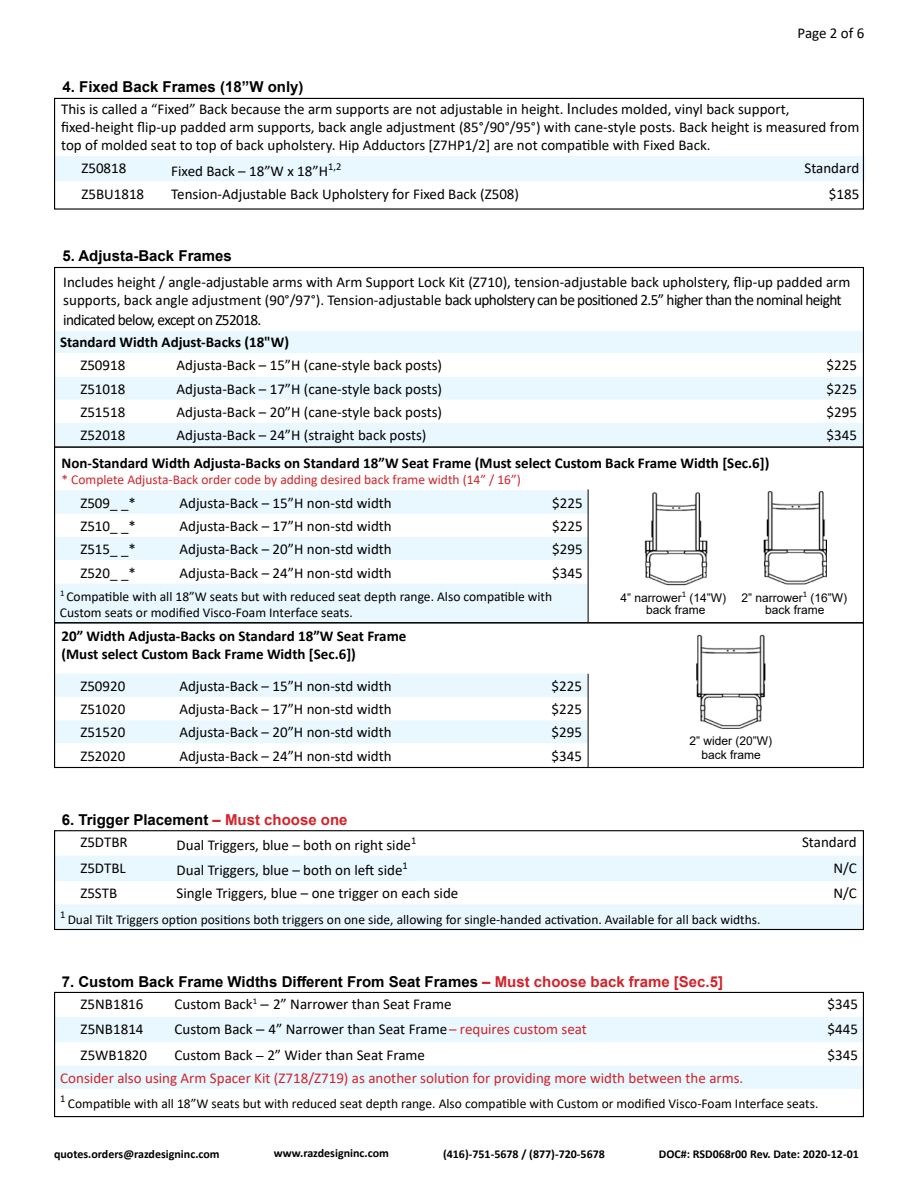
<style>
.page{position:relative;width:918px;height:1188px;background:#fff}
.page>*{position:absolute;margin:0;border:0;box-sizing:border-box;transform-origin:0 0}
.t1{font:15.75px/19.5px "Calibri";letter-spacing:-.04em;color:#000}
.t2{font:15px/18px "Calibri";color:#000}
.t3{font:700 15px/18px "Calibri";color:#000}
.t4{font:700 15px "Arial";color:#000}
.t5{font:15px "Calibri";color:#d2232a}
.t6{font:13.5px/16.2px "Calibri";color:#000}
.t7{font:13.5px "Calibri";color:#d2232a}
.t8{font:700 12px "Calibri";color:#000}
.t9{font:12px "Arial";color:#000}
.s1{font-family:"Arial"}
.s2{font-size:15px}
.s3{color:#d2232a}
.s4{font-family:"Arial";font-size:13.5px}
</style>
<div class="page">
<div style="left:56px;top:490px;width:532px;height:131px;background:#e9f7fe"></div>
<svg style="left:56px;top:514px;width:532px;height:70px"></svg>
<svg style="left:56px;top:674px;width:532px;height:92px"></svg>
<div style="left:56px;top:330px;width:806px;height:116px;background:#e9f7fe"></div>
<svg style="left:56px;top:353px;width:806px;height:70px"></svg>
<img style="left:644px;top:492px;width:64px;height:94px">
<img style="left:763px;top:490px;width:64px;height:95px">
<img style="left:696px;top:634px;width:70px;height:94px">
<div style="left:57px;top:270px;width:810px;height:61px;background:#fff"></div>
<div style="left:56px;top:156px;width:809px;height:25px;background:#e9f7fe"></div>
<svg style="left:54px;top:991px;width:810px;height:1px"></svg>
<div style="left:56px;top:1017px;width:806px;height:72px;background:#e9f7fe"></div>
<svg style="left:56px;top:1042px;width:806px;height:24px"></svg>
<svg style="left:56px;top:856px;width:806px;height:72px;fill:#e9f7fe"></svg>
<div style="left:54px;top:622px;width:810px;height:146px;border:1px solid #000"></div>
<hr style="left:54px;top:446px;width:810px;height:2px;background:#000">
<hr style="left:588px;top:489px;width:1px;height:133px;background:#000">
<hr style="left:588px;top:674px;width:1px;height:94px;background:#000">
<div style="left:54px;top:98px;width:810px;height:112px;border:1px solid #000"></div>
<div style="left:54px;top:992px;width:810px;height:125px;border:1px solid #000"></div>
<div style="left:54px;top:830px;width:810px;height:100px;border:1px solid #000"></div>
<p class="t4" style="left:63px;top:76px;width:242px">4. Fixed Back Frames (18”W only)</p>
<p class="t2" style="left:798px;top:24px;width:68px">Page 2 of 6</p>
<p class="t2" style="left:61px;top:100px;width:800px">This is called a “Fixed” Back because the arm supports are not adjustable in height. <span class="s1">I</span>ncludes molded, vinyl back support, fixed-height flip-up padded arm supports, back angle adjustment (85°/90°/95°) with cane-style posts. Back height is measured from top of molded seat to top of back upholstery. Hip Adductors [Z7HP1/2] are not compatible with Fixed Back.</p>
<p class="t2" style="left:81px;top:159px;width:47px">Z50818</p>
<p class="t2" style="left:171px;top:161px;width:172px">Fixed Back – 18”W x 18”H<sup>1,2</sup></p>
<p class="t2" style="left:805px;top:159px;width:56px">Standard</p>
<p class="t2" style="left:81px;top:184px;width:64px">Z5BU1818</p>
<p class="t2" style="left:171px;top:184px;width:349px">Tension-Adjustable Back Upholstery for Fixed Back (Z508)</p>
<p class="t2" style="left:829px;top:184px;width:32px">$185</p>
<p class="t4" style="left:62px;top:245px;width:171px">5. Adjusta-Back Frames</p>
<p class="t2" style="left:63px;top:273px;width:789px">Includes height / angle-adjustable arms with Arm Support Lock Kit (Z710), tension-adjustable back upholstery, flip-up padded arm</p>
<p class="t1" style="left:63px;top:290px;width:780px"><span class="s2">supports, back angle adjustment (90°/97°). Tension-adjustable</span> back upholstery can be positioned 2.5” higher than the nominal height indicated below, except on Z52018.</p>
<p class="t3" style="left:60px;top:333px;width:231px">Standard Width Adjust-Backs (18"W)</p>
<p class="t2" style="left:80px;top:356px;width:47px">Z50918</p>
<p class="t2" style="left:177px;top:356px;width:267px">Adjusta-Back – 15”H (cane-style back posts)</p>
<p class="t2" style="left:827px;top:356px;width:32px">$225</p>
<p class="t2" style="left:80px;top:379px;width:47px">Z51018</p>
<p class="t2" style="left:177px;top:379px;width:267px">Adjusta-Back – 17”H (cane-style back posts)</p>
<p class="t2" style="left:827px;top:379px;width:32px">$225</p>
<p class="t2" style="left:80px;top:403px;width:47px">Z51518</p>
<p class="t2" style="left:177px;top:403px;width:267px">Adjusta-Back – 20”H (cane-style back posts)</p>
<p class="t2" style="left:827px;top:403px;width:32px">$295</p>
<p class="t2" style="left:80px;top:426px;width:47px">Z52018</p>
<p class="t2" style="left:177px;top:426px;width:251px">Adjusta-Back – 24”H (straight back posts)</p>
<p class="t2" style="left:827px;top:426px;width:32px">$345</p>
<p class="t3" style="left:62px;top:454px;width:709px">Non-Standard Width Adjusta-Backs on Standard 18”W Seat Frame (Must select Custom Back Frame Width [Sec.6])</p>
<p class="t7" style="left:62px;top:470px;width:461px">* Complete Adjusta-Back order code by adding desired back frame width (14” / 16”)</p>
<p class="t2" style="left:80px;top:493px;width:57px">Z509_ _*</p>
<p class="t2" style="left:180px;top:493px;width:214px">Adjusta-Back – 15”H non-std width</p>
<p class="t2" style="left:552px;top:493px;width:32px">$225</p>
<p class="t2" style="left:80px;top:517px;width:57px">Z510_ _*</p>
<p class="t2" style="left:180px;top:517px;width:214px">Adjusta-Back – 17”H non-std width</p>
<p class="t2" style="left:552px;top:517px;width:32px">$225</p>
<p class="t2" style="left:80px;top:540px;width:57px">Z515_ _*</p>
<p class="t2" style="left:180px;top:540px;width:214px">Adjusta-Back – 20”H non-std width</p>
<p class="t2" style="left:552px;top:540px;width:32px">$295</p>
<p class="t2" style="left:80px;top:563px;width:57px">Z520_ _*</p>
<p class="t2" style="left:180px;top:563px;width:214px">Adjusta-Back – 24”H non-std width</p>
<p class="t2" style="left:552px;top:563px;width:32px">$345</p>
<p class="t6" style="left:60px;top:588px;width:494px"><sup>1</sup> Compatible with all 18”W seats but with reduced seat depth range. Also compatible with<br>Custom seats or modified Visco-Foam Interface seats.</p>
<p class="t3" style="left:62px;top:627px;width:346px">20” Width Adjusta-Backs on Standard 18”W Seat Frame (Must select Custom Back Frame Width [Sec.6])</p>
<p class="t2" style="left:80px;top:677px;width:47px">Z50920</p>
<p class="t2" style="left:179px;top:677px;width:214px">Adjusta-Back – 15”H non-std width</p>
<p class="t2" style="left:552px;top:677px;width:32px">$225</p>
<p class="t2" style="left:80px;top:700px;width:47px">Z51020</p>
<p class="t2" style="left:179px;top:700px;width:214px">Adjusta-Back – 17”H non-std width</p>
<p class="t2" style="left:552px;top:700px;width:32px">$225</p>
<p class="t2" style="left:80px;top:723px;width:47px">Z51520</p>
<p class="t2" style="left:179px;top:723px;width:214px">Adjusta-Back – 20”H non-std width</p>
<p class="t2" style="left:552px;top:723px;width:32px">$295</p>
<p class="t2" style="left:80px;top:746px;width:47px">Z52020</p>
<p class="t2" style="left:179px;top:746px;width:214px">Adjusta-Back – 24”H non-std width</p>
<p class="t2" style="left:552px;top:746px;width:32px">$345</p>
<p class="t4" style="left:62px;top:810px;width:287px">6. Trigger Placement <span class="s3">– Must choose one</span></p>
<p class="t9" style="left:620px;top:589px;width:107px">4” narrower<sup>1</sup> (14”W)</p>
<p class="t9" style="left:741px;top:589px;width:107px">2” narrower<sup>1</sup> (16”W)</p>
<p class="t9" style="left:646px;top:602px;width:61px">back frame</p>
<p class="t9" style="left:765px;top:602px;width:61px">back frame</p>
<p class="t9" style="left:690px;top:733px;width:84px">2” wider (20”W)</p>
<p class="t9" style="left:701px;top:746px;width:61px">back frame</p>
<p class="t2" style="left:80px;top:833px;width:49px">Z5DTBR</p>
<p class="t2" style="left:177px;top:835px;width:241px">Dual Triggers, blue – both on right side<sup>1</sup></p>
<p class="t2" style="left:802px;top:833px;width:56px">Standard</p>
<p class="t2" style="left:80px;top:859px;width:47px">Z5DTBL</p>
<p class="t2" style="left:177px;top:861px;width:233px">Dual Triggers, blue – both on left side<sup>1</sup></p>
<p class="t2" style="left:833px;top:859px;width:25px">N/C</p>
<p class="t2" style="left:80px;top:884px;width:38px">Z5STB</p>
<p class="t2" style="left:177px;top:884px;width:283px">Single Triggers, blue – one trigger on each side</p>
<p class="t2" style="left:833px;top:884px;width:25px">N/C</p>
<p class="t6" style="left:60px;top:911px;width:702px"><sup>1</sup> Dual Tilt Triggers option positions both triggers on one side, allowing for single-handed activation. Available for all back widths.</p>
<p class="t4" style="left:62px;top:971px;width:663px">7. Custom Back Frame Widths Different From Seat Frames <span class="s3">– Must choose back frame [Sec.5]</span></p>
<p class="t2" style="left:81px;top:994px;width:64px">Z5NB1816</p>
<p class="t2" style="left:174px;top:994px;width:279px">Custom Back<sup>1</sup> <span class="s1">–</span> 2” Narrower than Seat Frame</p>
<p class="t2" style="left:828px;top:994px;width:32px">$345</p>
<p class="t2" style="left:81px;top:1020px;width:64px">Z5NB1814</p>
<p class="t2" style="left:174px;top:1020px;width:414px">Custom Back <span class="s1">–</span> 4” Narrower than Seat Frame <span class="s3">– requires custom seat</span></p>
<p class="t2" style="left:828px;top:1020px;width:32px">$445</p>
<p class="t2" style="left:81px;top:1045px;width:68px">Z5WB1820</p>
<p class="t2" style="left:174px;top:1045px;width:252px">Custom Back <span class="s4">–</span> 2” Wider than Seat Frame</p>
<p class="t2" style="left:828px;top:1045px;width:32px">$345</p>
<p class="t5" style="left:60px;top:1068px;width:685px">Consider also using Arm Spacer Kit (Z718/Z719) as another solution for providing more width between the arms.</p>
<p class="t6" style="left:60px;top:1096px;width:760px"><sup>1</sup> Compatible with all 18”W seats but with reduced seat depth range. Also compatible with Custom or modified Visco-Foam Interface seats.</p>
<p class="t8" style="left:54px;top:1146px;width:167px">quotes.orders@razdesigninc.com</p>
<p class="t8" style="left:274px;top:1145px;width:117px">www.razdesigninc.com</p>
<p class="t8" style="left:443px;top:1146px;width:163px">(416)-751-5678 / (877)-720-5678</p>
<p class="t8" style="left:659px;top:1146px;width:202px">DOC#: RSD068r00 Rev. Date: 2020-12-01</p>
</div>
